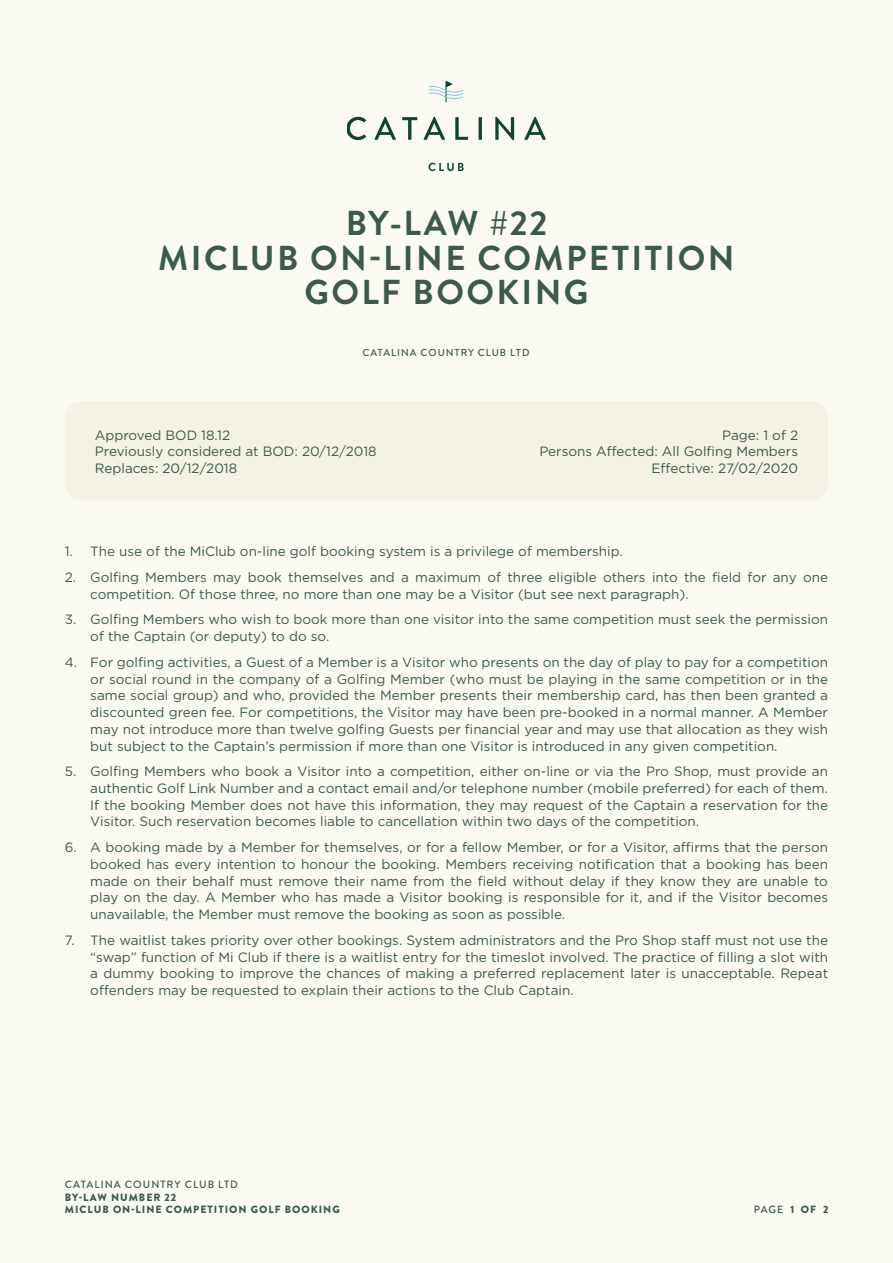
<style>
.page{position:relative;width:893px;height:1263px;background:#fbfaf2}
.page>*{position:absolute;margin:0;border:0;box-sizing:border-box;transform-origin:0 0}
.t1{font:700 34.5px "Brandon Grotesque";letter-spacing:.07em;color:#3c594b}
.t2{font:13.5px/16.8px "Gotham";color:#3c594b;text-align:justify}
.t3{font:900 10.5px/12.6px "Brandon Grotesque";letter-spacing:.095em;color:#3c594b}
.t4{font:500 10.5px "Brandon Grotesque";letter-spacing:.095em;color:#3c594b}
.t5{font:500 10.05px "Brandon Text";letter-spacing:.095em;color:#3c594b}
.s1{font-weight:900}
</style>
<div class="page">
<div style="left:65px;top:401px;width:763px;height:99px;background:#f4f2e4;border-radius:16px"></div>
<svg style="left:347px;top:117px;width:19px;height:23px"></svg>
<svg style="left:374px;top:117px;width:22px;height:23px"></svg>
<svg style="left:402px;top:117px;width:15px;height:23px"></svg>
<svg style="left:423px;top:117px;width:22px;height:23px"></svg>
<svg style="left:455px;top:117px;width:13px;height:23px"></svg>
<hr style="left:479px;top:117px;width:3px;height:23px;background:#124334">
<svg style="left:495px;top:117px;width:19px;height:23px"></svg>
<svg style="left:524px;top:117px;width:22px;height:23px"></svg>
<svg style="left:428px;top:163px;width:36px;height:8px"></svg>
<svg style="left:429px;top:81px;width:34px;height:21px"></svg>
<p class="t1" style="left:346px;top:199px;width:203px">BY-LAW #22</p>
<p class="t1" style="left:158px;top:234px;width:578px">MICLUB ON-LINE COMPETITION</p>
<p class="t1" style="left:304px;top:268px;width:286px">GOLF BOOKING</p>
<p class="t5" style="left:362px;top:346px;width:169px">CATALINA COUNTRY CLUB LTD</p>
<p class="t2" style="left:95px;top:426px;width:137px">Approved BOD 18.12</p>
<p class="t2" style="left:95px;top:443px;width:283px">Previously considered at BOD: 20/12/2018</p>
<p class="t2" style="left:95px;top:460px;width:144px">Replaces: 20/12/2018</p>
<p class="t2" style="left:722px;top:426px;width:77px">Page: 1 of 2</p>
<p class="t2" style="left:539px;top:443px;width:260px">Persons Affected: All Golfing Members</p>
<p class="t2" style="left:652px;top:460px;width:148px">Effective: 27/02/2020</p>
<p class="t2" style="left:65px;top:543px;width:560px">1. The use of the MiClub on-line golf booking system is a privilege of membership.</p>
<p class="t2" style="left:90px;top:569px;width:739px;text-indent:-26px">2. Golfing Members may book themselves and a maximum of three eligible others into the field for any one competition. Of those three, no more than one may be a Visitor (but see next paragraph).</p>
<p class="t2" style="left:90px;top:611px;width:739px;text-indent:-26px">3. Golfing Members who wish to book more than one visitor into the same competition must seek the permission of the Captain (or deputy) to do so.</p>
<p class="t2" style="left:90px;top:653px;width:739px;text-indent:-26px">4. For golfing activities, a Guest of a Member is a Visitor who presents on the day of play to pay for a competition or social round in the company of a Golfing Member (who must be playing in the same competition or in the same social group) and who, provided the Member presents their membership card, has then been granted a discounted green fee. For competitions, the Visitor may have been pre-booked in a normal manner. A Member may not introduce more than twelve golfing Guests per financial year and may use that allocation as they wish but subject to the Captain’s permission if more than one Visitor is introduced in any given competition.</p>
<p class="t2" style="left:90px;top:763px;width:739px;text-indent:-26px">5. Golfing Members who book a Visitor into a competition, either on-line or via the Pro Shop, must provide an authentic Golf Link Number and a contact email and/or telephone number (mobile preferred) for each of them.<br>If the booking Member does not have this information, they may request of the Captain a reservation for the Visitor. Such reservation becomes liable to cancellation within two days of the competition.</p>
<p class="t2" style="left:90px;top:839px;width:739px;text-indent:-26px">6. A booking made by a Member for themselves, or for a fellow Member, or for a Visitor, affirms that the person booked has every intention to honour the booking. Members receiving notification that a booking has been made on their behalf must remove their name from the field without delay if they know they are unable to play on the day. A Member who has made a Visitor booking is responsible for it, and if the Visitor becomes unavailable, the Member must remove the booking as soon as possible.</p>
<p class="t2" style="left:90px;top:931px;width:739px;text-indent:-26px">7. The waitlist takes priority over other bookings. System administrators and the Pro Shop staff must not use the “swap” function of Mi Club if there is a waitlist entry for the timeslot involved. The practice of filling a slot with a dummy booking to improve the chances of making a preferred replacement later is unacceptable. Repeat offenders may be requested to explain their actions to the Club Captain.</p>
<p class="t4" style="left:65px;top:1177px;width:175px">CATALINA COUNTRY CLUB LTD</p>
<p class="t3" style="left:65px;top:1191px;width:276px">BY-LAW NUMBER 22<br>MICLUB ON-LINE COMPETITION GOLF BOOKING</p>
<p class="t4" style="left:754px;top:1202px;width:42px">PAGE <span class="s1">1</span></p>
<p class="t3" style="left:801px;top:1203px;width:29px">OF 2</p>
</div>
